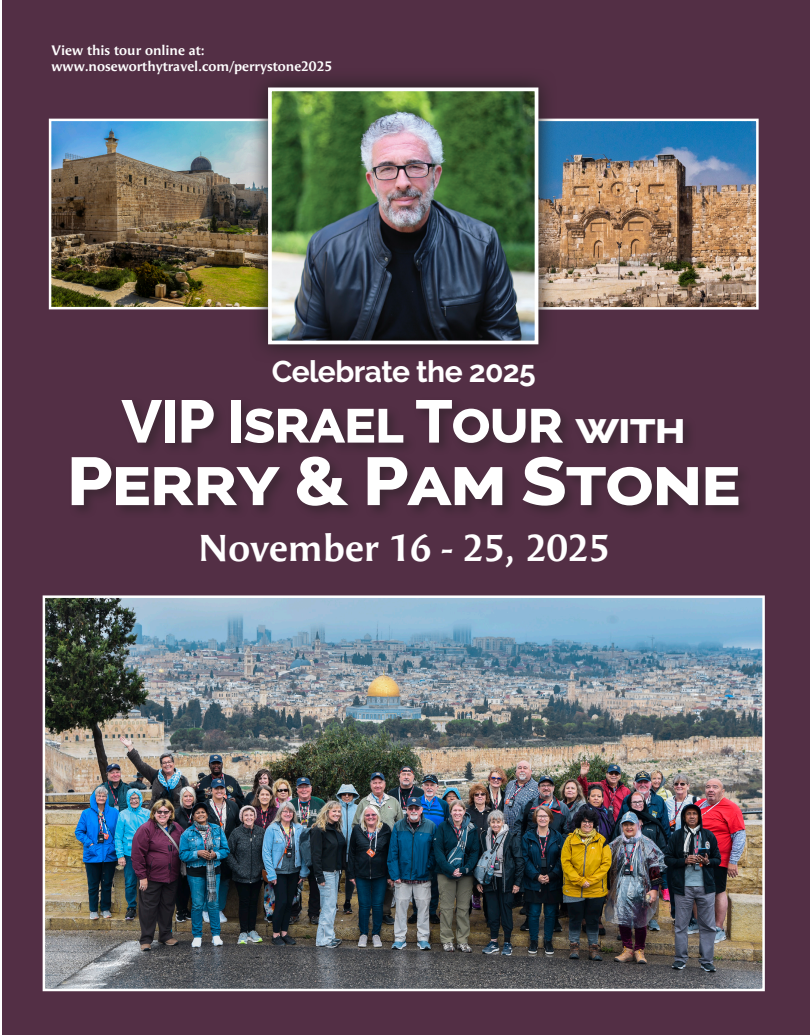
<style>
.page{position:relative;width:810px;height:1035px;background:#fff}
.page>*{position:absolute;margin:0;border:0;box-sizing:border-box;transform-origin:0 0}
.t1{font:800 67.5px "Raleway";letter-spacing:-.02em;color:#fff;scale:1.1 1}
.t2{font:800 60px "Raleway";letter-spacing:-.02em;color:#fff}
.t3{font:700 37.5px "Angie Sans Std";color:#fff}
.t4{font:700 30px "Raleway";letter-spacing:-.02em;color:#fff}
.t5{font:700 13.75px/16.2px "Angie Sans Std";color:#fff}
.s1{font-size:42.5px}
</style>
<div class="page">
<div style="left:2px;top:0;width:808px;height:1035px;background:#532f45"></div>
<img style="left:46px;top:598px;width:716px;height:390px">
<div style="left:43px;top:595px;width:722px;height:396px;border:2px solid #fff"></div>
<div style="left:68px;top:397px;width:684px;height:122px;background:#231f20;opacity:.45"></div>
<img style="left:52px;top:122px;width:197px;height:184px">
<div style="left:49px;top:119px;width:225px;height:190px;border:2px solid #fff"></div>
<img style="left:557px;top:122px;width:199px;height:185px">
<div style="left:503px;top:119px;width:256px;height:191px;border:2px solid #fff"></div>
<img style="left:249px;top:79px;width:308px;height:273px">
<img style="left:273px;top:93px;width:260px;height:246px">
<div style="left:268px;top:88px;width:270px;height:256px;border:4px solid #fff"></div>
<p class="t5" style="left:52px;top:42px;width:282px">View this tour online at: www.noseworthytravel.com/perrystone2025</p>
<h3 class="t4" style="left:272px;top:354px;width:266px">Celebrate the 2025</h3>
<h2 class="t2" style="left:122px;top:387px;width:566px">VIP Israel Tour <span class="s1">with</span></h2>
<h1 class="t1" style="left:67px;top:443px;width:614px">Perry &amp; Pam Stone</h1>
<h3 class="t3" style="left:198px;top:526px;width:413px">November 16 - 25, 2025</h3>
</div>
